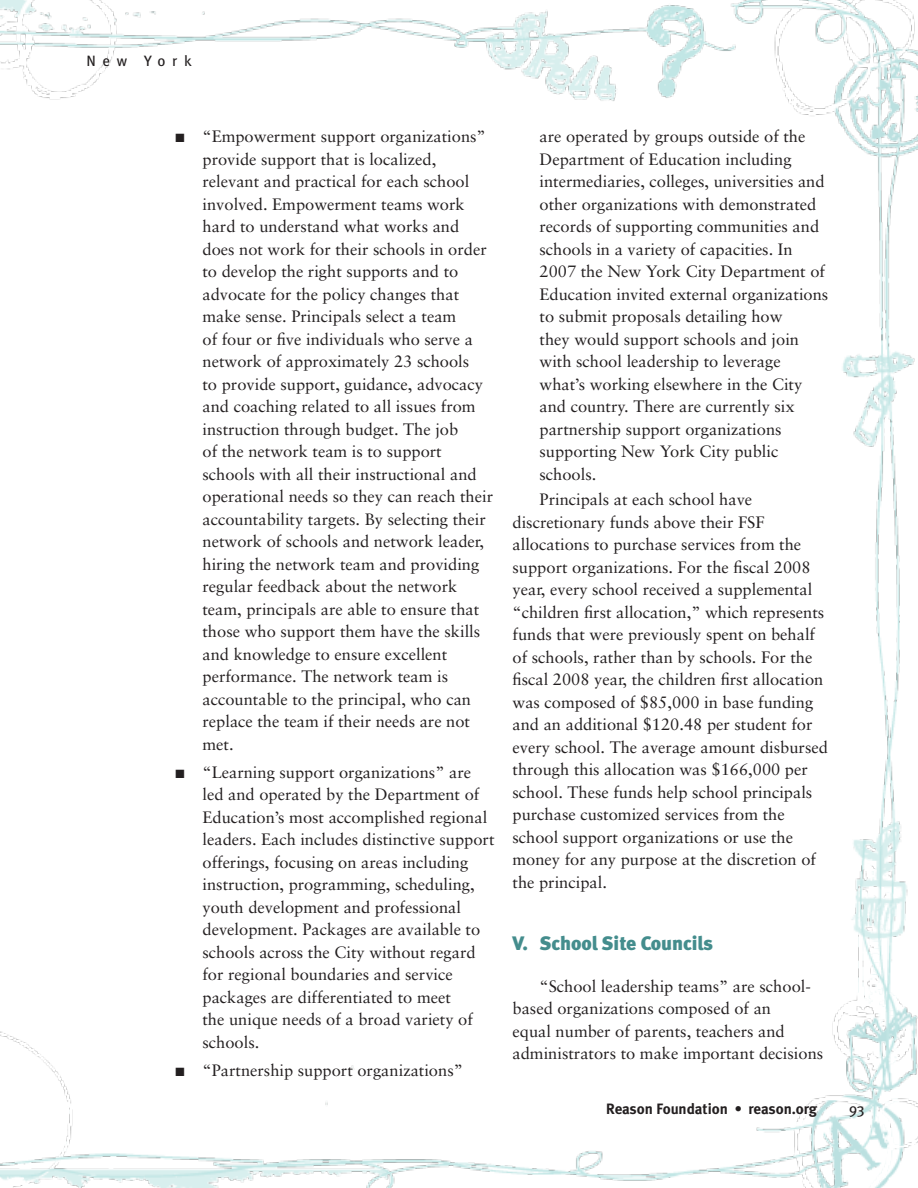
<style>
.page{position:relative;width:918px;height:1188px;background:#fff}
.page>*{position:absolute;margin:0;border:0;box-sizing:border-box;transform-origin:0 0}
.t1{font:900 19.5px "Meta";letter-spacing:-.005em;color:#448d8d}
.t2{font:16.5px/22.5px "Sabon";color:#231f20}
.t3{font:700 15px "Meta";color:#231f20}
.t4{font:15px "Meta";letter-spacing:.45em;color:#231f20}
</style>
<div class="page">
<img style="left:0;top:0;width:918px;height:1188px">
<p class="t4" style="left:86px;top:52px;width:107px">New York</p>
<p class="t2" style="left:203px;top:125px;width:292px;text-indent:-27px">■ “Empowerment support organizations” provide support that is localized, relevant and practical for each school involved. Empowerment teams work hard to understand what works and does not work for their schools in order to develop the right supports and to advocate for the policy changes that make sense. Principals select a team<br>of four or five individuals who serve a network of approximately 23 schools<br>to provide support, guidance, advocacy and coaching related to all issues from instruction through budget. The job<br>of the network team is to support schools with all their instructional and operational needs so they can reach their accountability targets. By selecting their network of schools and network leader, hiring the network team and providing regular feedback about the network team, principals are able to ensure that those who support them have the skills and knowledge to ensure excellent performance. The network team is accountable to the principal, who can replace the team if their needs are not met.</p>
<p class="t2" style="left:203px;top:761px;width:294px;text-indent:-27px">■ “Learning support organizations” are led and operated by the Department of Education’s most accomplished regional leaders. Each includes distinctive support offerings, focusing on areas including instruction, programming, scheduling, youth development and professional development. Packages are available to schools across the City without regard for regional boundaries and service packages are differentiated to meet<br>the unique needs of a broad variety of schools.</p>
<p class="t2" style="left:176px;top:1058px;width:289px">■ “Partnership support organizations”</p>
<p class="t2" style="left:540px;top:125px;width:290px">are operated by groups outside of the Department of Education including intermediaries, colleges, universities and other organizations with demonstrated records of supporting communities and schools in a variety of capacities. In 2007 the New York City Department of Education invited external organizations to submit proposals detailing how<br>they would support schools and join with school leadership to leverage what’s working elsewhere in the City and country. There are currently six partnership support organizations supporting New York City public schools.</p>
<p class="t2" style="left:513px;top:488px;width:317px;text-indent:27px">Principals at each school have discretionary funds above their FSF allocations to purchase services from the support organizations. For the fiscal 2008 year, every school received a supplemental “children first allocation,” which represents funds that were previously spent on behalf of schools, rather than by schools. For the fiscal 2008 year, the children first allocation was composed of $85,000 in base funding and an additional $120.48 per student for every school. The average amount disbursed through this allocation was $166,000 per school. These funds help school principals purchase customized services from the school support organizations or use the money for any purpose at the discretion of the principal.</p>
<p class="t1" style="left:513px;top:931px;width:202px">V. School Site Councils</p>
<p class="t2" style="left:513px;top:975px;width:312px;text-indent:27px">“School leadership teams” are school&shy;based organizations composed of an<br>equal number of parents, teachers and administrators to make important decisions</p>
<p class="t3" style="left:606px;top:1100px;width:213px">Reason Foundation • reason.org</p>
<p class="t4" style="left:849px;top:1100px;width:17px">93</p>
</div>
